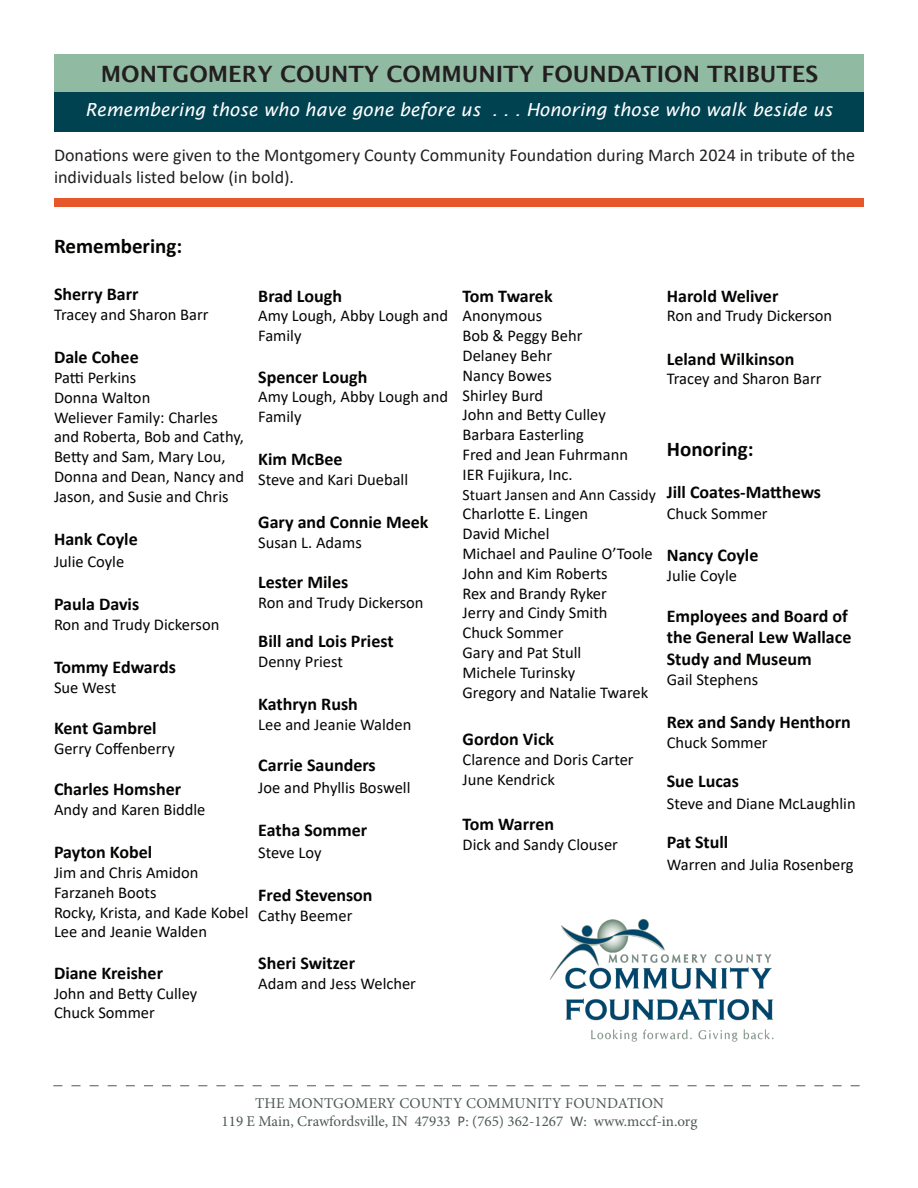
<style>
.page{position:relative;width:918px;height:1188px;background:#fff}
.page>*{position:absolute;margin:0;border:0;box-sizing:border-box;transform-origin:0 0}
.t1{font:600 22.5px "Lucida Sans";color:#231f20}
.t2{font:700 21px "Calibri";color:#040503}
.t3{font:700 18px/21.6px "Calibri";color:#040503}
.t4{font:18px/21.6px "Calibri";color:#231f20}
.t5{font:italic 18px "Lucida Sans";color:#fff}
.t6{font:16.5px/19.8px "Calibri";color:#040503}
.t7{font:15.75px "Calibri";color:#040503}
.t8{font:15px "Minion Pro";color:#4e5957}
.s1{font-family:"Calibri"}
</style>
<div class="page">
<div style="left:54px;top:54px;width:810px;height:39px;background:#91baa3"></div>
<svg style="left:53px;top:1085px;width:807px;height:1px"></svg>
<img style="left:549px;top:918px;width:225px;height:124px">
<div style="left:54px;top:93px;width:810px;height:39px;background:#004250"></div>
<div style="left:54px;top:198px;width:810px;height:9px;background:#e65829"></div>
<p class="t1" style="left:101px;top:61px;width:719px">MONTGOMERY COUNTY COMMUNITY FOUNDATION TRIBUTES</p>
<p class="t5" style="left:85px;top:100px;width:749px">Remembering those who have gone before us . . . Honoring those who walk beside us</p>
<p class="t4" style="left:54px;top:144px;width:803px">Donations were given to the Montgomery County Community Foundation during March 2024 in tribute of the individuals listed below (in bold).</p>
<p class="t2" style="left:54px;top:231px;width:130px">Remembering:</p>
<p class="t3" style="left:54px;top:283px;width:86px">Sherry Barr</p>
<p class="t6" style="left:54px;top:304px;width:156px">Tracey and Sharon Barr</p>
<p class="t3" style="left:54px;top:346px;width:86px">Dale Cohee</p>
<p class="t6" style="left:54px;top:367px;width:84px">Patti Perkins</p>
<p class="t6" style="left:54px;top:387px;width:98px">Donna Walton</p>
<p class="t6" style="left:54px;top:407px;width:192px">Weliever Family: Charles and Roberta, Bob and Cathy,<br>Betty and Sam, Mary Lou,<br>Donna and Dean, Nancy and<br>Jason, and Susie and Chris</p>
<p class="t3" style="left:54px;top:528px;width:85px">Hank Coyle</p>
<p class="t6" style="left:54px;top:551px;width:72px">Julie Coyle</p>
<p class="t3" style="left:54px;top:593px;width:87px">Paula Davis</p>
<p class="t6" style="left:54px;top:614px;width:167px">Ron and Trudy Dickerson</p>
<p class="t3" style="left:54px;top:656px;width:123px">Tommy Edwards</p>
<p class="t6" style="left:54px;top:677px;width:64px">Sue West</p>
<p class="t3" style="left:54px;top:717px;width:104px">Kent Gambrel</p>
<p class="t6" style="left:54px;top:738px;width:122px">Gerry Coffenberry</p>
<p class="t3" style="left:54px;top:778px;width:129px">Charles Homsher</p>
<p class="t6" style="left:54px;top:799px;width:153px">Andy and Karen Biddle</p>
<p class="t3" style="left:54px;top:841px;width:100px">Payton Kobel</p>
<p class="t6" style="left:54px;top:862px;width:146px">Jim and Chris Amidon</p>
<p class="t6" style="left:54px;top:882px;width:104px">Farzaneh Boots</p>
<p class="t6" style="left:54px;top:902px;width:196px">Rocky, Krista, and Kade Kobel</p>
<p class="t6" style="left:54px;top:922px;width:155px">Lee and Jeanie Walden</p>
<p class="t3" style="left:54px;top:962px;width:111px">Diane Kreisher</p>
<p class="t6" style="left:54px;top:983px;width:145px">John and Betty Culley</p>
<p class="t6" style="left:54px;top:1003px;width:102px">Chuck Sommer</p>
<p class="t3" style="left:258px;top:284px;width:85px">Brad Lough</p>
<p class="t6" style="left:258px;top:306px;width:191px">Amy Lough, Abby Lough and<br>Family</p>
<p class="t3" style="left:258px;top:365px;width:111px">Spencer Lough</p>
<p class="t6" style="left:258px;top:387px;width:191px">Amy Lough, Abby Lough and<br>Family</p>
<p class="t3" style="left:258px;top:448px;width:86px">Kim McBee</p>
<p class="t6" style="left:258px;top:469px;width:151px">Steve and Kari Dueball</p>
<p class="t3" style="left:258px;top:511px;width:172px">Gary and Connie Meek</p>
<p class="t6" style="left:258px;top:532px;width:105px">Susan L. Adams</p>
<p class="t3" style="left:258px;top:571px;width:92px">Lester Miles</p>
<p class="t6" style="left:258px;top:592px;width:167px">Ron and Trudy Dickerson</p>
<p class="t3" style="left:258px;top:630px;width:137px">Bill and Lois Priest</p>
<p class="t6" style="left:258px;top:651px;width:86px">Denny Priest</p>
<p class="t3" style="left:258px;top:693px;width:101px">Kathryn Rush</p>
<p class="t6" style="left:258px;top:714px;width:155px">Lee and Jeanie Walden</p>
<p class="t3" style="left:258px;top:754px;width:119px">Carrie Saunders</p>
<p class="t6" style="left:258px;top:777px;width:154px">Joe and Phyllis Boswell</p>
<p class="t3" style="left:258px;top:819px;width:111px">Eatha Sommer</p>
<p class="t6" style="left:258px;top:842px;width:65px">Steve Loy</p>
<p class="t3" style="left:258px;top:884px;width:116px">Fred Stevenson</p>
<p class="t6" style="left:258px;top:905px;width:96px">Cathy Beemer</p>
<p class="t3" style="left:258px;top:952px;width:98px">Sheri Switzer</p>
<p class="t6" style="left:258px;top:973px;width:159px">Adam and Jess Welcher</p>
<p class="t3" style="left:463px;top:284px;width:92px">Tom Twarek</p>
<p class="t6" style="left:463px;top:306px;width:81px">Anonymous</p>
<p class="t6" style="left:463px;top:325px;width:121px">Bob &amp; Peggy Behr</p>
<p class="t6" style="left:463px;top:345px;width:91px">Delaney Behr</p>
<p class="t6" style="left:463px;top:365px;width:91px">Nancy Bowes</p>
<p class="t6" style="left:463px;top:385px;width:82px">Shirley Burd</p>
<p class="t6" style="left:463px;top:405px;width:145px">John and Betty Culley</p>
<p class="t6" style="left:463px;top:424px;width:123px">Barbara Easterling</p>
<p class="t6" style="left:463px;top:444px;width:167px">Fred and Jean Fuhrmann</p>
<p class="t6" style="left:463px;top:464px;width:111px">IER Fujikura, Inc.</p>
<p class="t7" style="left:463px;top:483px;width:195px">Stuart Jansen and Ann Cassidy</p>
<p class="t6" style="left:463px;top:504px;width:127px">Charlotte E. Lingen</p>
<p class="t6" style="left:463px;top:523px;width:88px">David Michel</p>
<p class="t6" style="left:463px;top:543px;width:192px">Michael and Pauline O’Toole</p>
<p class="t6" style="left:463px;top:563px;width:147px">John and Kim Roberts</p>
<p class="t6" style="left:463px;top:583px;width:146px">Rex and Brandy Ryker</p>
<p class="t6" style="left:463px;top:603px;width:147px">Jerry and Cindy Smith</p>
<p class="t6" style="left:463px;top:622px;width:102px">Chuck Sommer</p>
<p class="t6" style="left:463px;top:642px;width:120px">Gary and Pat Stull</p>
<p class="t6" style="left:463px;top:662px;width:114px">Michele Turinsky</p>
<p class="t6" style="left:463px;top:682px;width:187px">Gregory and Natalie Twarek</p>
<p class="t3" style="left:463px;top:728px;width:93px">Gordon Vick</p>
<p class="t6" style="left:463px;top:749px;width:173px">Clarence and Doris Carter</p>
<p class="t6" style="left:463px;top:769px;width:94px">June Kendrick</p>
<p class="t3" style="left:463px;top:813px;width:93px">Tom Warren</p>
<p class="t6" style="left:463px;top:834px;width:157px">Dick and Sandy Clouser</p>
<p class="t3" style="left:667px;top:284px;width:113px">Harold Weliver</p>
<p class="t6" style="left:667px;top:306px;width:167px">Ron and Trudy Dickerson</p>
<p class="t3" style="left:667px;top:347px;width:129px">Leland Wilkinson</p>
<p class="t6" style="left:667px;top:369px;width:156px">Tracey and Sharon Barr</p>
<p class="t2" style="left:667px;top:434px;width:88px">Honoring:</p>
<p class="t3" style="left:667px;top:481px;width:156px">Jill Coates-Matthews</p>
<p class="t6" style="left:667px;top:504px;width:102px">Chuck Sommer</p>
<p class="t3" style="left:667px;top:544px;width:93px">Nancy Coyle</p>
<p class="t6" style="left:667px;top:565px;width:72px">Julie Coyle</p>
<p class="t3" style="left:667px;top:605px;width:186px">Employees and Board of the General Lew Wallace<br>Study and Museum</p>
<p class="t6" style="left:667px;top:669px;width:93px">Gail Stephens</p>
<p class="t3" style="left:667px;top:711px;width:186px">Rex and Sandy Henthorn</p>
<p class="t6" style="left:667px;top:732px;width:102px">Chuck Sommer</p>
<p class="t3" style="left:667px;top:770px;width:74px">Sue Lucas</p>
<p class="t6" style="left:667px;top:793px;width:190px">Steve and Diane McLaughlin</p>
<p class="t3" style="left:667px;top:831px;width:63px">Pat Stull</p>
<p class="t6" style="left:667px;top:854px;width:188px">Warren and Julia Rosenberg</p>
<p class="t8" style="left:255px;top:1093px;width:411px">THE MONTGOMERY COUNTY COMMUNITY FOUNDATION</p>
<p class="t8" style="left:222px;top:1111px;width:477px">119 E Main, Crawfordsville, IN 47933 <span class="s1">P</span>: (765) 362-1267 <span class="s1">W</span>: www.mccf-in.org</p>
</div>
